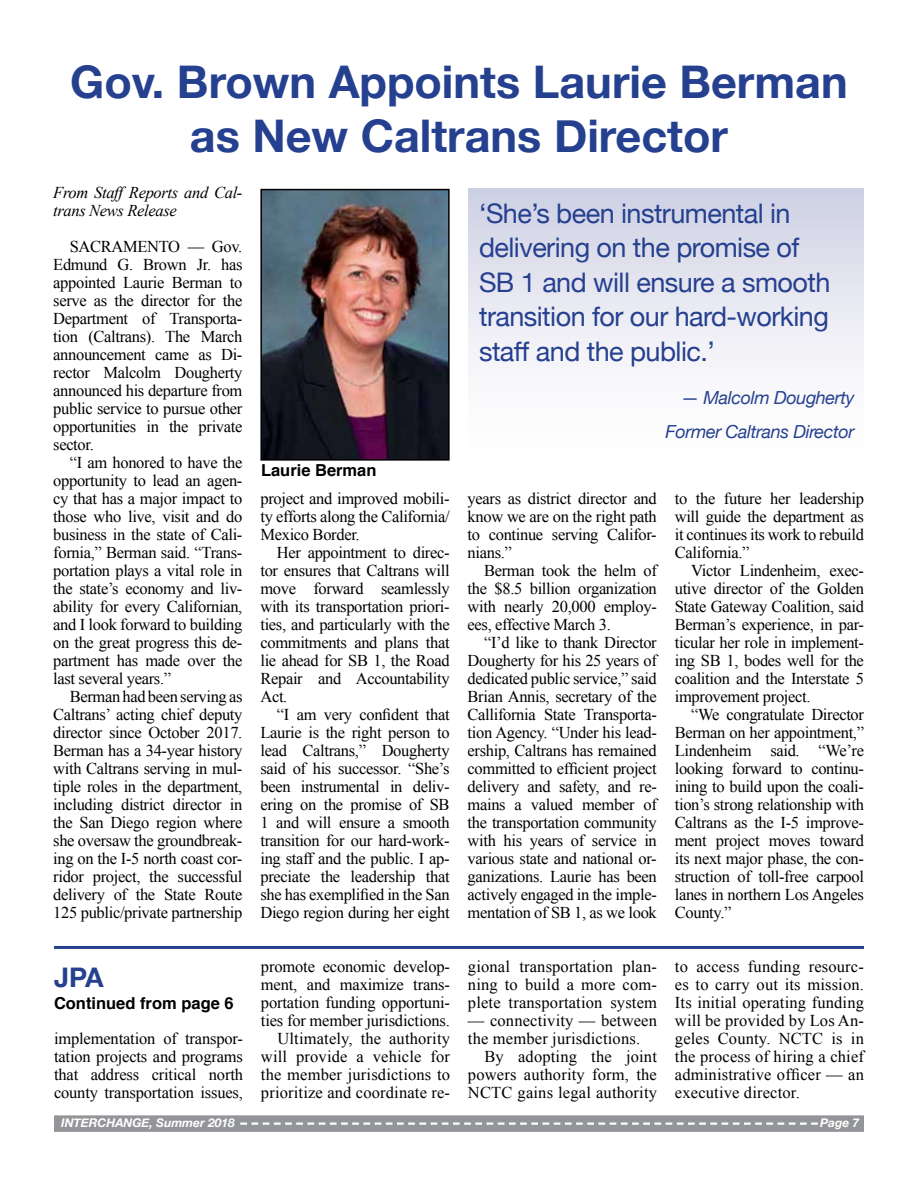
<style>
.page{position:relative;width:918px;height:1188px;background:#fff}
.page>*{position:absolute;margin:0;border:0;box-sizing:border-box;transform-origin:0 0}
.t1{font:700 45px/54px "Helvetica Neue";color:#25408f;text-align:center}
.t2{font:27px/34.5px "Helvetica Neue";letter-spacing:-.02em;color:#25408f}
.t3{font:700 27px "Helvetica Neue";color:#25408f}
.t4{font:italic 18px/34.5px "Helvetica Neue";letter-spacing:-.02em;color:#25408f;text-align:right}
.t5{font:16.5px/18px "Times New Roman";letter-spacing:-.02em;color:#000;text-align:justify}
.t6{font:16.5px/18px "Times New Roman";letter-spacing:.01em;color:#000}
.t7{font:italic 16.5px/18px "Times New Roman";letter-spacing:-.02em;color:#000}
.t8{font:700 16.5px "Helvetica";color:#000}
.t9{font:italic 700 12px "Helvetica Neue";color:#fff}
</style>
<div class="page">
<div style="left:54px;top:1115px;width:810px;height:17px;background:#939598"></div>
<svg style="left:240px;top:1123px;width:578px;height:2px"></svg>
<img style="left:263px;top:192px;width:184px;height:266px">
<div style="left:260px;top:189px;width:190px;height:272px;border:2px solid #000"></div>
<hr style="left:54px;top:946px;width:810px;height:3px;background:#25408f">
<div style="left:468px;top:188px;width:396px;height:286px;background:linear-gradient(to bottom,#d1d3e5,#fff)"></div>
<h1 class="t1" style="left:70px;top:56px;width:779px">Gov. Brown Appoints Laurie Berman as New Caltrans Director</h1>
<p class="t7" style="left:53px;top:183px;width:191px">From Staff Reports and Cal&shy;trans News Release</p>
<p class="t5" style="left:53px;top:237px;width:191px;text-indent:16px">SACRAMENTO — Gov.<br>Edmund G. Brown Jr. has appointed Laurie Berman to serve as the director for the Department of Transporta&shy;tion (Caltrans). The March announcement came as Di&shy;rector Malcolm Dougherty announced his departure from public service to pursue other opportunities in the private sector.</p>
<p class="t5" style="left:53px;top:453px;width:191px;text-indent:16px">“I am honored to have the opportunity to lead an agen&shy;cy that has a major impact to those who live, visit and do business in the state of Cali&shy;fornia,” Berman said. “Trans&shy;portation plays a vital role in the state’s economy and liv&shy;ability for every Californian, and I look forward to building on the great progress this de&shy;partment has made over the last several years.”</p>
<p class="t5" style="left:53px;top:687px;width:191px;text-indent:16px">Berman had been serving as Caltrans’ acting chief deputy director since October 2017.<br>Berman has a 34-year history with Caltrans serving in mul&shy;tiple roles in the department, including district director in the San Diego region where she oversaw the groundbreak&shy;ing on the I-5 north coast cor&shy;ridor project, the successful delivery of the State Route 125 public/private partnership</p>
<h2 class="t3" style="left:54px;top:956px;width:51px">JPA</h2>
<p class="t8" style="left:54px;top:990px;width:181px">Continued from page 6</p>
<p class="t5" style="left:54px;top:1029px;width:191px">implementation of transpor&shy;tation projects and programs that address critical north county transportation issues,</p>
<p class="t8" style="left:261px;top:457px;width:117px">Laurie Berman</p>
<p class="t5" style="left:260px;top:489px;width:191px">project and improved mobili&shy;ty efforts along the California/ Mexico Border.</p>
<p class="t5" style="left:260px;top:543px;width:191px;text-indent:16px">Her appointment to direc&shy;tor ensures that Caltrans will move forward seamlessly with its transportation priori&shy;ties, and particularly with the commitments and plans that lie ahead for SB 1, the Road Repair and Accountability Act.</p>
<p class="t5" style="left:260px;top:705px;width:191px;text-indent:16px">“I am very confident that Laurie is the right person to lead Caltrans,” Dougherty said of his successor. “She’s been instrumental in deliv&shy;ering on the promise of SB 1 and will ensure a smooth transition for our hard-work&shy;ing staff and the public. I ap&shy;preciate the leadership that she has exemplified in the San Diego region during her eight</p>
<h2 class="t2" style="left:479px;top:197px;width:353px">‘She’s been instrumental in delivering on the promise of<br>SB 1 and will ensure a smooth transition for our hard-working staff and the public.’</h2>
<p class="t4" style="left:665px;top:381px;width:191px">— Malcolm Dougherty<br>Former Caltrans Director</p>
<p class="t5" style="left:468px;top:489px;width:191px">years as district director and know we are on the right path to continue serving Califor&shy;nians.”</p>
<p class="t5" style="left:468px;top:561px;width:191px;text-indent:16px">Berman took the helm of the $8.5 billion organization with nearly 20,000 employ&shy;ees, effective March 3.</p>
<p class="t5" style="left:468px;top:633px;width:191px;text-indent:16px">“I’d like to thank Director Dougherty for his 25 years of dedicated public service,” said Brian Annis, secretary of the Callifornia State Transporta&shy;tion Agency. “Under his lead&shy;ership, Caltrans has remained committed to efficient project delivery and safety, and re&shy;mains a valued member of the transportation community with his years of service in various state and national or&shy;ganizations. Laurie has been actively engaged in the imple&shy;mentation of SB 1, as we look</p>
<p class="t5" style="left:675px;top:489px;width:191px">to the future her leadership will guide the department as it continues its work to rebuild California.”</p>
<p class="t5" style="left:675px;top:561px;width:191px;text-indent:16px">Victor Lindenheim, exec&shy;utive director of the Golden State Gateway Coalition, said Berman’s experience, in par&shy;ticular her role in implement&shy;ing SB 1, bodes well for the coalition and the Interstate 5 improvement project.</p>
<p class="t5" style="left:675px;top:705px;width:191px;text-indent:16px">“We congratulate Director Berman on her appointment,” Lindenheim said. “We’re looking forward to continu&shy;ining to build upon the coali&shy;tion’s strong relationship with Caltrans as the I-5 improve&shy;ment project moves toward its next major phase, the con&shy;struction of toll-free carpool lanes in northern Los Angeles County.”</p>
<p class="t5" style="left:261px;top:957px;width:191px;text-align:right">promote economic develop&shy;ment, and maximize trans&shy;portation funding opportuni&shy;ties for member jurisdictions.<br>Ultimately, the authority will provide a vehicle for the member jurisdictions to prioritize and coordinate re-</p>
<p class="t5" style="left:468px;top:957px;width:191px">gional transportation plan&shy;ning to build a more com&shy;plete transportation system</p>
<p class="t6" style="left:468px;top:1011px;width:191px">— connectivity — between the member jurisdictions.</p>
<p class="t5" style="left:468px;top:1047px;width:191px;text-indent:16px">By adopting the joint powers authority form, the NCTC gains legal authority</p>
<p class="t5" style="left:675px;top:957px;width:191px">to access funding resourc&shy;es to carry out its mission.<br>Its initial operating funding will be provided by Los An&shy;geles County. NCTC is in the process of hiring a chief administrative officer — an executive director.</p>
<p class="t9" style="left:61px;top:1113px;width:175px">INTERCHANGE, Summer 2018</p>
<p class="t9" style="left:820px;top:1113px;width:41px">Page 7</p>
</div>
